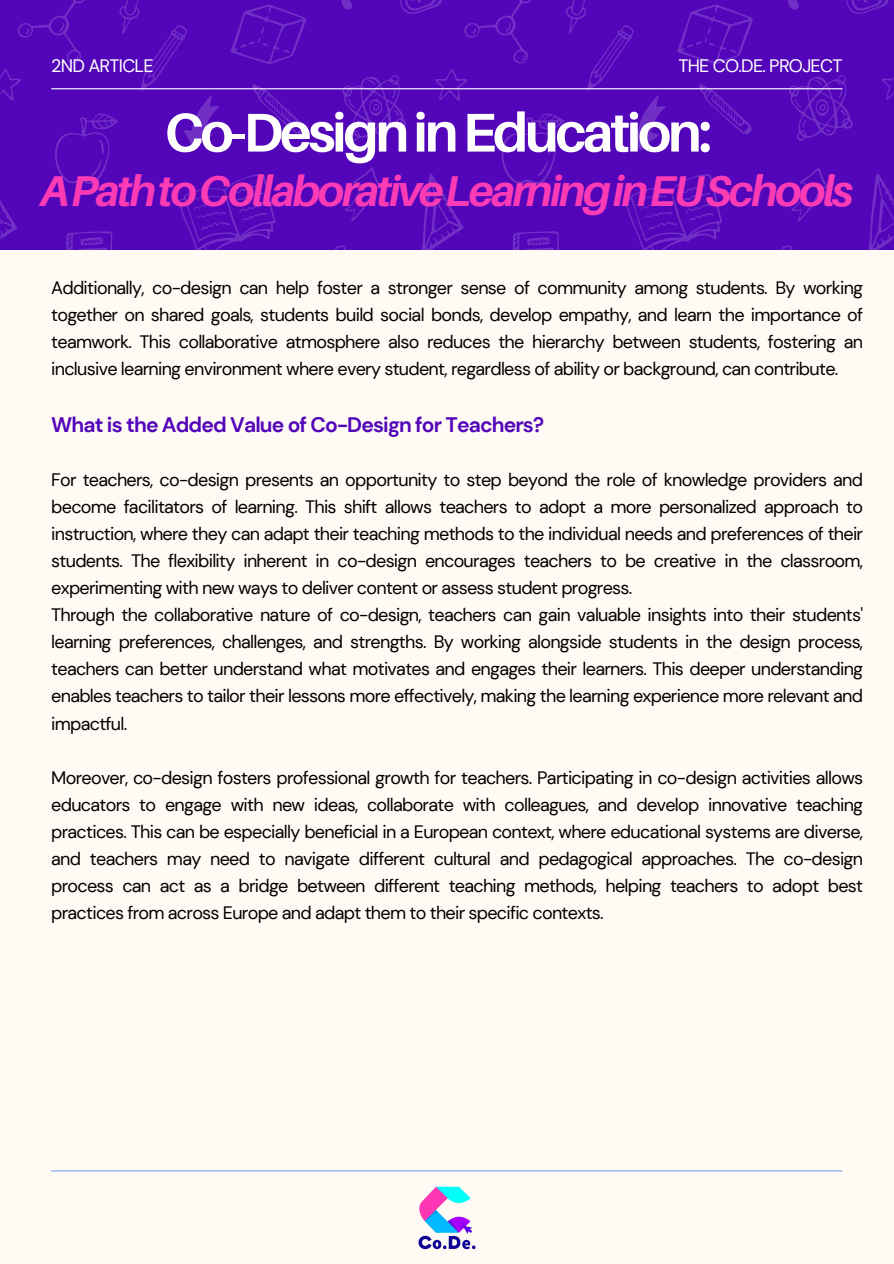
<style>
.page{position:relative;width:894px;height:1264px;background:#fff}
.page>*{position:absolute;margin:0;border:0;box-sizing:border-box;transform-origin:0 0}
.t1{font:700 54.6px "Aileron";letter-spacing:-.06em;color:#fff}
.t2{font:italic 700 43.05px "Aileron";letter-spacing:-.06em;color:#fd3bb5}
.t3{font:700 21px "DM Sans";letter-spacing:-.04em;color:#5305ba}
.t4{font:18px/27px "DM Sans";letter-spacing:-.04em;color:#000;text-align:justify}
.t5{font:18px "DM Sans";letter-spacing:-.04em;color:#fff}
</style>
<div class="page">
<div style="left:0;top:0;width:893px;height:1263px;background:#fffbf4"></div>
<hr style="left:51px;top:1170px;width:791px;height:1px;background:#789feb">
<img style="left:418px;top:1186px;width:58px;height:64px">
<svg style="left:0;top:0;width:893px;height:250px;background:#5508ba"></svg>
<h1 class="t5" style="left:51px;top:54px;width:104px">2ND ARTICLE</h1>
<h2 class="t5" style="left:678px;top:54px;width:165px">THE CO.DE. PROJECT</h2>
<h4 class="t1" style="left:164px;top:99px;width:548px">Co-DesigninEducation:</h4>
<h4 class="t2" style="left:40px;top:164px;width:814px">APathtoCollaborativeLearninginEUSchools</h4>
<p class="t4" style="left:51px;top:274px;width:813px">Additionally, co-design can help foster a stronger sense of community among students. By working together on shared goals, students build social bonds, develop empathy, and learn the importance of teamwork. This collaborative atmosphere also reduces the hierarchy between students, fostering an inclusive learning environment where every student, regardless of ability or background, can contribute.</p>
<h3 class="t3" style="left:51px;top:411px;width:494px">What is the Added Value of Co-Design for Teachers?</h3>
<p class="t4" style="left:51px;top:467px;width:813px">For teachers, co-design presents an opportunity to step beyond the role of knowledge providers and become facilitators of learning. This shift allows teachers to adopt a more personalized approach to instruction, where they can adapt their teaching methods to the individual needs and preferences of their students. The flexibility inherent in co-design encourages teachers to be creative in the classroom, experimenting with new ways to deliver content or assess student progress.</p>
<p class="t4" style="left:51px;top:602px;width:813px">Through the collaborative nature of co-design, teachers can gain valuable insights into their students' learning preferences, challenges, and strengths. By working alongside students in the design process, teachers can better understand what motivates and engages their learners. This deeper understanding enables teachers to tailor their lessons more effectively, making the learning experience more relevant and impactful.</p>
<p class="t4" style="left:51px;top:764px;width:813px">Moreover, co-design fosters professional growth for teachers. Participating in co-design activities allows educators to engage with new ideas, collaborate with colleagues, and develop innovative teaching practices. This can be especially beneficial in a European context, where educational systems are diverse, and teachers may need to navigate different cultural and pedagogical approaches. The co-design process can act as a bridge between different teaching methods, helping teachers to adopt best practices from across Europe and adapt them to their specific contexts.</p>
</div>
